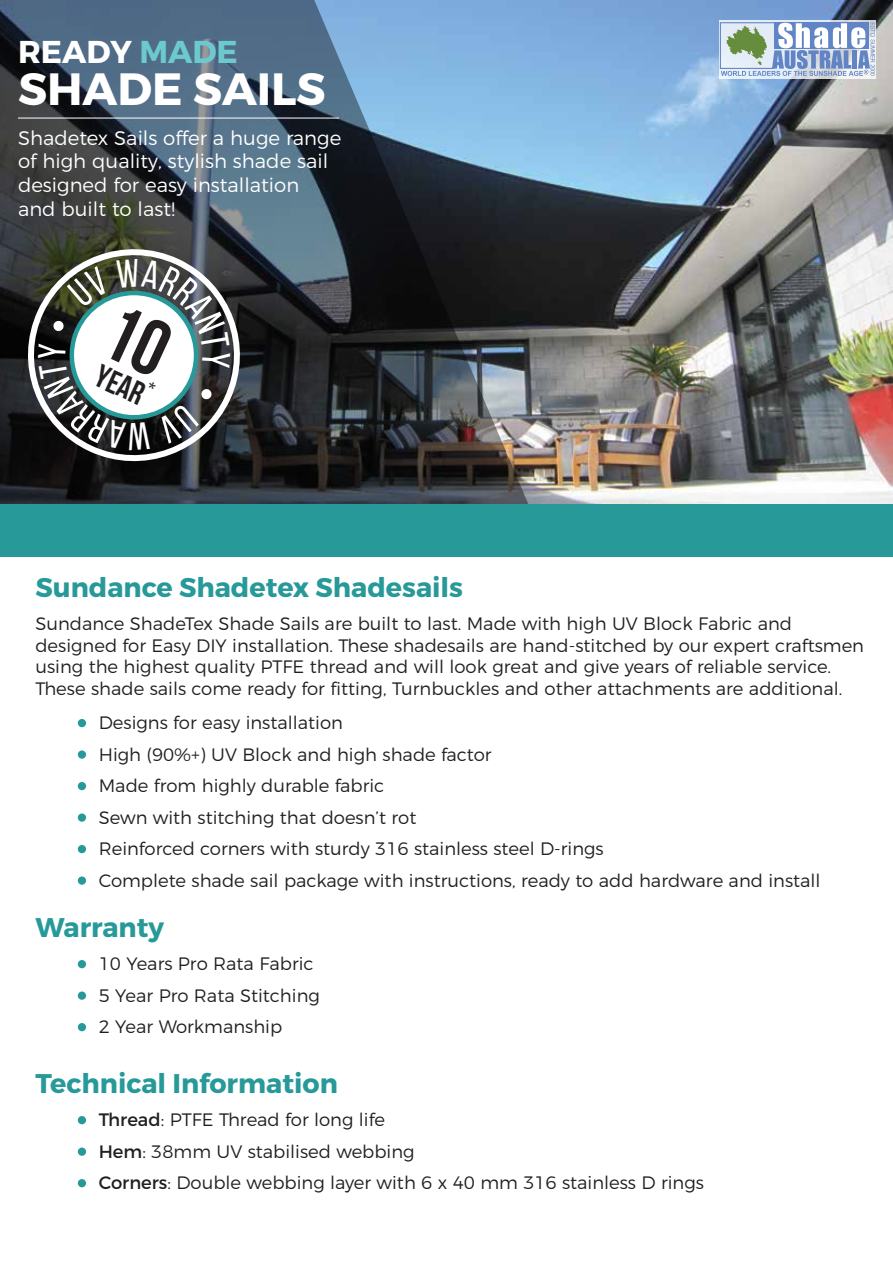
<style>
.page{position:relative;width:893px;height:1263px;background:#fff}
.page>*{position:absolute;margin:0;border:0;box-sizing:border-box;transform-origin:0 0}
.t1{font:700 45.15px "Montserrat";color:#fff}
.t2{font:700 32.25px "Bebas Neue";color:#231f20}
.t3{font:700 31.5px "Montserrat";color:#fff}
.t4{font:700 27px "Montserrat";color:#289999}
.t5{font:300 19.65px/23.7px "Montserrat";color:#fff}
.t6{font:300 18px/31.5px "Montserrat";color:#231f20}
.s1{color:#6ccacf}
.s2{font-weight:400}
</style>
<div class="page">
<img style="left:544px;top:0;width:349px;height:504px">
<svg style="left:0;top:0;width:544px;height:504px;background:#435260"></svg>
<div style="left:0;top:504px;width:893px;height:53px;background:#289999"></div>
<svg style="left:17px;top:238px;width:234px;height:234px;background:#3a3d3c"></svg>
<hr style="left:18px;top:118px;width:321px;height:1px;background:#fff">
<div style="left:78px;top:719px;width:8px;height:8px;background:#289999;border-radius:50%"></div>
<div style="left:78px;top:750px;width:8px;height:9px;background:#289999;border-radius:50%"></div>
<div style="left:78px;top:813px;width:8px;height:9px;background:#289999;border-radius:50%"></div>
<div style="left:78px;top:782px;width:8px;height:8px;background:#289999;border-radius:50%"></div>
<div style="left:78px;top:845px;width:8px;height:8px;background:#289999;border-radius:50%"></div>
<div style="left:78px;top:876px;width:8px;height:9px;background:#289999;border-radius:50%"></div>
<div style="left:78px;top:960px;width:8px;height:8px;background:#289999;border-radius:50%"></div>
<div style="left:78px;top:991px;width:8px;height:9px;background:#289999;border-radius:50%"></div>
<div style="left:78px;top:1023px;width:8px;height:8px;background:#289999;border-radius:50%"></div>
<div style="left:78px;top:1116px;width:8px;height:8px;background:#289999;border-radius:50%"></div>
<div style="left:78px;top:1147px;width:8px;height:9px;background:#289999;border-radius:50%"></div>
<div style="left:78px;top:1179px;width:8px;height:8px;background:#289999;border-radius:50%"></div>
<svg style="left:719px;top:20px;width:157px;height:58px"></svg>
<div style="left:720px;top:22px;width:55px;height:47px;border:1px solid #6185c4"></div>
<svg style="left:721px;top:23px;width:154px;height:53px"></svg>
<svg style="left:38px;top:259px;width:192px;height:192px"></svg>
<h3 class="t3" style="left:18px;top:32px;width:221px">READY <span class="s1">MADE</span></h3>
<h1 class="t1" style="left:18px;top:61px;width:309px">SHADE SAILS</h1>
<p class="t5" style="left:18px;top:124px;width:325px">Shadetex Sails offer a huge range of high quality, stylish shade sail designed for easy installation and built to last!</p>
<h2 class="t2" style="left:104px;top:358px;width:52px;rotate:25deg">YEAR</h2>
<h3 class="t4" style="left:35px;top:571px;width:429px">Sundance Shadetex Shadesails</h3>
<p class="t6" style="left:35px;top:611px;width:830px;line-height:21.6px">Sundance ShadeTex Shade Sails are built to last. Made with high UV Block Fabric and designed for Easy DIY installation. These shadesails are hand-stitched by our expert craftsmen using the highest quality PTFE thread and will look great and give years of reliable service.<br>These shade sails come ready for fitting, Turnbuckles and other attachments are additional.</p>
<p class="t6" style="left:99px;top:705px;width:723px">Designs for easy installation<br>High (90%+) UV Block and high shade factor<br>Made from highly durable fabric<br>Sewn with stitching that doesn’t rot<br>Reinforced corners with sturdy 316 stainless steel D-rings<br>Complete shade sail package with instructions, ready to add hardware and install</p>
<h3 class="t4" style="left:35px;top:910px;width:130px">Warranty</h3>
<p class="t6" style="left:99px;top:946px;width:223px">10 Years Pro Rata Fabric<br>5 Year Pro Rata Stitching<br>2 Year Workmanship</p>
<h3 class="t4" style="left:35px;top:1066px;width:304px">Technical Information</h3>
<p class="t6" style="left:99px;top:1102px;width:607px"><span class="s2">Thread</span>: PTFE Thread for long life<br><span class="s2">Hem</span>: 38mm UV stabilised webbing<br><span class="s2">Corners</span>: Double webbing layer with 6 x 40 mm 316 stainless D rings</p>
</div>
